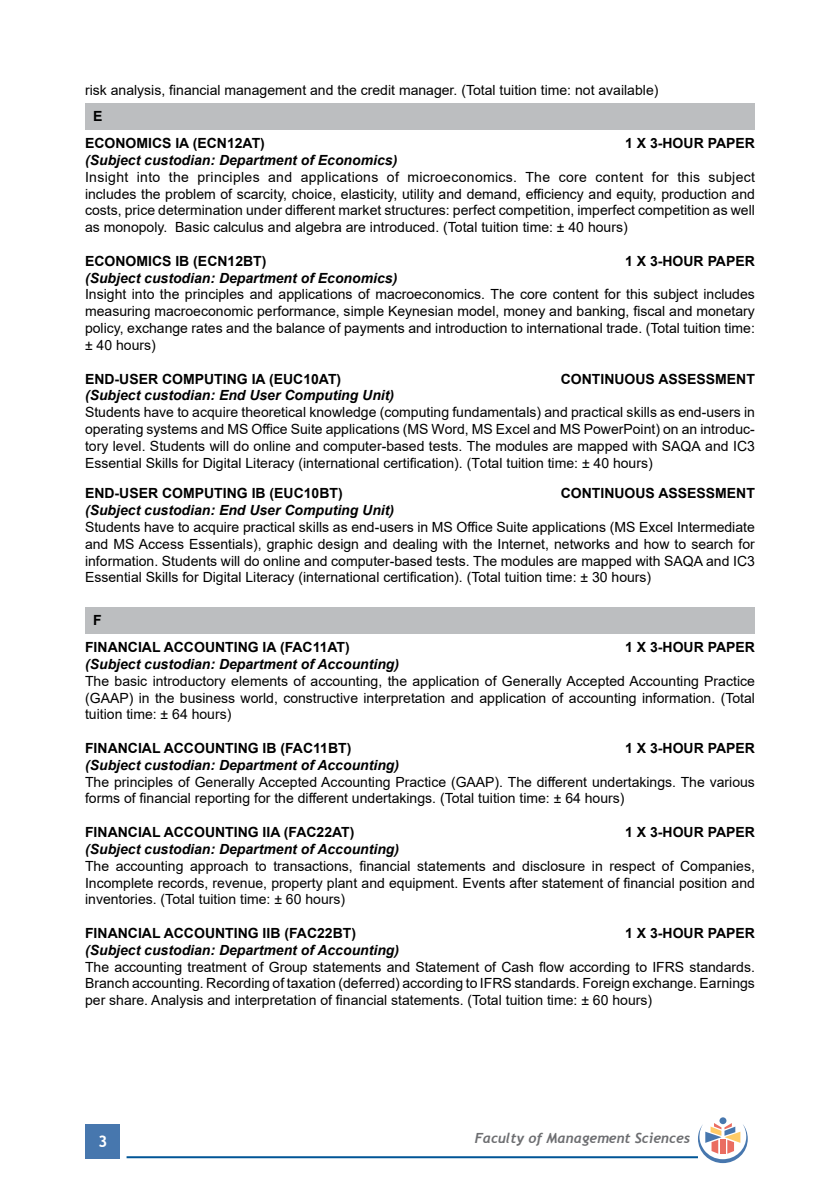
<style>
.page{position:relative;width:840px;height:1191px;background:#fff}
.page>*{position:absolute;margin:0;border:0;box-sizing:border-box;transform-origin:0 0}
.t1{font:700 16px "Trebuchet MS";color:#fff}
.t2{font:14px/16.8px "Arial";color:#000;text-align:justify}
.t3{font:700 14px/26.8px "Arial";color:#000}
.t4{font:italic 700 14px "Arial";color:#000}
.t5{font:italic 700 14px "Trebuchet";color:#6d6e71}
</style>
<div class="page">
<div style="left:86px;top:1124px;width:34px;height:34px;background:#4777ae"></div>
<hr style="left:126px;top:1156px;width:571px;height:2px;background:#005596">
<div style="left:719px;top:1117px;width:7px;height:7px;background:#4777ae;border-radius:50%"></div>
<svg style="left:697px;top:1123px;width:50px;height:40px"></svg>
<div style="left:85px;top:103px;width:669px;height:26px;background:#bcbec0"></div>
<div style="left:85px;top:607px;width:669px;height:26px;background:#bcbec0"></div>
<p class="t2" style="left:85px;top:82px;width:574px">risk analysis, financial management and the credit manager. (Total tuition time: not available)</p>
<p class="t3" style="left:85px;top:103px;width:181px;text-indent:8px">E<br>ECONOMICS IA (ECN12AT)</p>
<p class="t3" style="left:624px;top:130px;width:131px">1 X 3-HOUR PAPER</p>
<p class="t4" style="left:85px;top:151px;width:313px">(Subject custodian: Department of Economics)</p>
<p class="t2" style="left:85px;top:168px;width:671px">Insight into the principles and applications of microeconomics. The core content for this subject includes the problem of scarcity, choice, elasticity, utility and demand, efficiency and equity, production and costs, price determination under different market structures: perfect competition, imperfect competition as well as monopoly. Basic calculus and algebra are introduced. (Total tuition time: ± 40 hours)</p>
<p class="t3" style="left:85px;top:248px;width:183px">ECONOMICS IB (ECN12BT)</p>
<p class="t3" style="left:624px;top:248px;width:131px">1 X 3-HOUR PAPER</p>
<p class="t4" style="left:85px;top:268px;width:313px">(Subject custodian: Department of Economics)</p>
<p class="t2" style="left:85px;top:286px;width:671px">Insight into the principles and applications of macroeconomics. The core content for this subject includes measuring macroeconomic performance, simple Keynesian model, money and banking, fiscal and monetary policy, exchange rates and the balance of payments and introduction to international trade. (Total tuition time: ± 40 hours)</p>
<p class="t3" style="left:85px;top:365px;width:257px">END-USER COMPUTING IA (EUC10AT)</p>
<p class="t3" style="left:560px;top:365px;width:195px">CONTINUOUS ASSESSMENT</p>
<p class="t4" style="left:85px;top:386px;width:310px">(Subject custodian: End User Computing Unit)</p>
<p class="t2" style="left:85px;top:404px;width:671px">Students have to acquire theoretical knowledge (computing fundamentals) and practical skills as end-users in operating systems and MS Office Suite applications (MS Word, MS Excel and MS PowerPoint) on an introduc&shy;tory level. Students will do online and computer-based tests. The modules are mapped with SAQA and IC3<br>Essential Skills for Digital Literacy (international certification). (Total tuition time: ± 40 hours)</p>
<p class="t3" style="left:85px;top:480px;width:259px">END-USER COMPUTING IB (EUC10BT)</p>
<p class="t3" style="left:560px;top:480px;width:195px">CONTINUOUS ASSESSMENT</p>
<p class="t4" style="left:85px;top:501px;width:310px">(Subject custodian: End User Computing Unit)</p>
<p class="t2" style="left:85px;top:518px;width:671px">Students have to acquire practical skills as end-users in MS Office Suite applications (MS Excel Intermediate and MS Access Essentials), graphic design and dealing with the Internet, networks and how to search for information. Students will do online and computer-based tests. The modules are mapped with SAQA and IC3<br>Essential Skills for Digital Literacy (international certification). (Total tuition time: ± 30 hours)</p>
<p class="t3" style="left:85px;top:607px;width:266px;text-indent:8px">F<br>FINANCIAL ACCOUNTING IA (FAC11AT)</p>
<p class="t3" style="left:624px;top:634px;width:131px">1 X 3-HOUR PAPER</p>
<p class="t4" style="left:85px;top:655px;width:315px">(Subject custodian: Department of Accounting)</p>
<p class="t2" style="left:85px;top:672px;width:671px">The basic introductory elements of accounting, the application of Generally Accepted Accounting Practice (GAAP) in the business world, constructive interpretation and application of accounting information. (Total tuition time: ± 64 hours)</p>
<p class="t3" style="left:85px;top:735px;width:267px">FINANCIAL ACCOUNTING IB (FAC11BT)</p>
<p class="t3" style="left:624px;top:735px;width:131px">1 X 3-HOUR PAPER</p>
<p class="t4" style="left:85px;top:755px;width:315px">(Subject custodian: Department of Accounting)</p>
<p class="t2" style="left:85px;top:773px;width:671px">The principles of Generally Accepted Accounting Practice (GAAP). The different undertakings. The various forms of financial reporting for the different undertakings. (Total tuition time: ± 64 hours)</p>
<p class="t3" style="left:85px;top:819px;width:271px">FINANCIAL ACCOUNTING IIA (FAC22AT)</p>
<p class="t3" style="left:624px;top:819px;width:131px">1 X 3-HOUR PAPER</p>
<p class="t4" style="left:85px;top:839px;width:315px">(Subject custodian: Department of Accounting)</p>
<p class="t2" style="left:85px;top:857px;width:671px">The accounting approach to transactions, financial statements and disclosure in respect of Companies, Incomplete records, revenue, property plant and equipment. Events after statement of financial position and inventories. (Total tuition time: ± 60 hours)</p>
<p class="t3" style="left:85px;top:919px;width:272px">FINANCIAL ACCOUNTING IIB (FAC22BT)</p>
<p class="t3" style="left:624px;top:919px;width:131px">1 X 3-HOUR PAPER</p>
<p class="t4" style="left:85px;top:940px;width:315px">(Subject custodian: Department of Accounting)</p>
<p class="t2" style="left:85px;top:958px;width:671px">The accounting treatment of Group statements and Statement of Cash flow according to IFRS standards.<br>Branch accounting. Recording of taxation (deferred) according to IFRS standards. Foreign exchange. Earnings per share. Analysis and interpretation of financial statements. (Total tuition time: ± 60 hours)</p>
<p class="t1" style="left:98px;top:1131px;width:11px">3</p>
<p class="t5" style="left:474px;top:1129px;width:217px">Faculty of Management Sciences</p>
</div>
